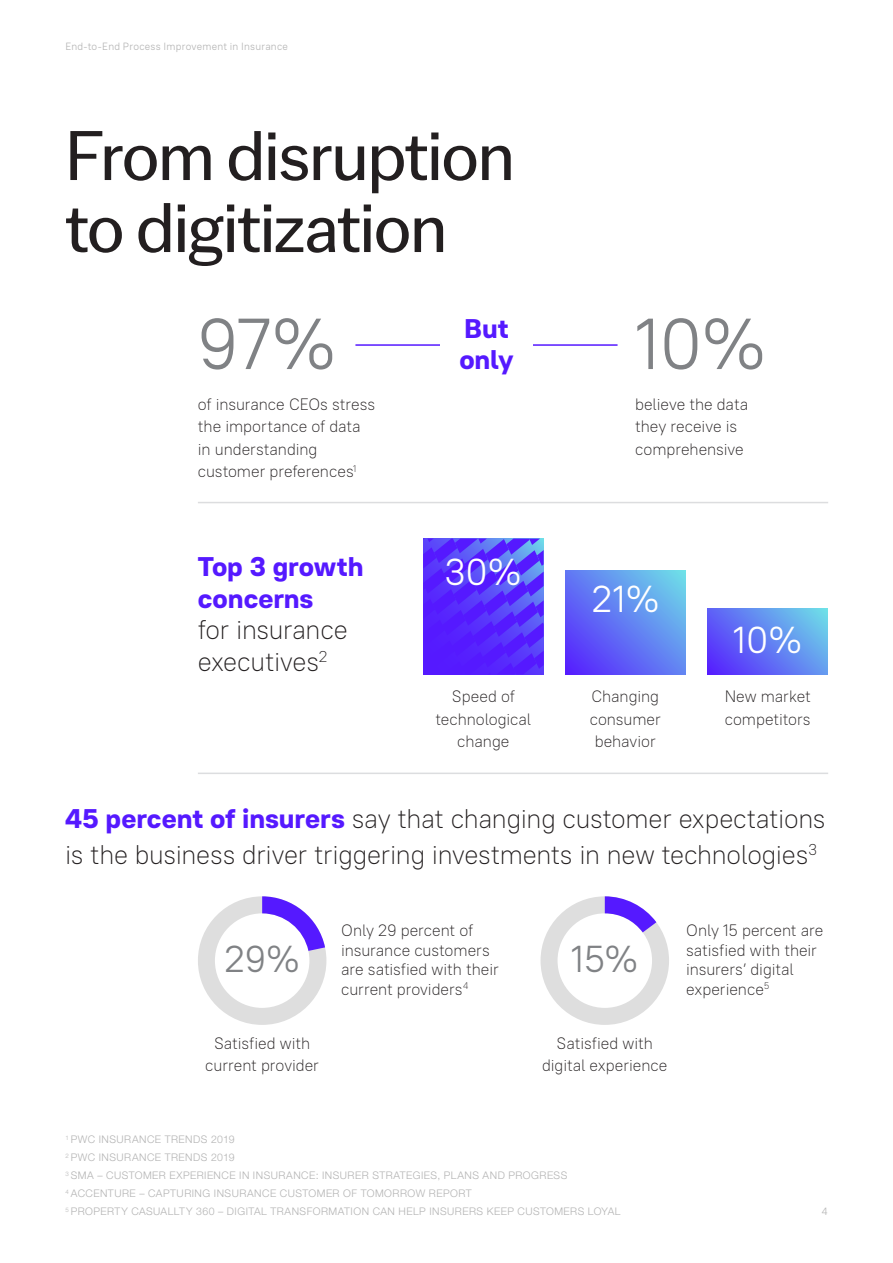
<style>
.page{position:relative;width:893px;height:1263px;background:#fff}
.page>*{position:absolute;margin:0;border:0;box-sizing:border-box;transform-origin:0 0}
.WP_H1_36_42_Bold{font:100 72px/72px "Co Fo X Beta 1";letter-spacing:-.01em;color:#231f20}
.WP_H1_36_42_Bold-2{font:300 72px "PT Root";color:#808285}
.WP_H1_36_42_Bold-3{font:300 37.5px "PT Root";color:#fff}
.WP_H1_36_42_Bold-4{font:300 37.5px "PT Root";color:#808285}
.WP_Intro_18_24{font:200 27px "PT Root";letter-spacing:-.01em;color:#231f20}
.WP_Intro_18_24-2{font:700 27px "PT Root";letter-spacing:-.005em;color:#5519ff}
.WP_Intro_18_24-3{font:200 16.5px/19.5px "PT Root";letter-spacing:-.005em;color:#231f20}
.Text_11_15{font:200 16.5px/22.5px "PT Root";letter-spacing:-.005em;color:#231f20;text-align:center}
.www_abbyy_com{font:300 10.5px "Helvetica Neue LTW1 G";letter-spacing:.05em;color:#b3b3b3}
.t1{font:300 10.5px "PT Root";letter-spacing:.02em;color:#b3b3b3}
.s1{font-weight:700;color:#5519ff}
</style>
<div class="page">
<hr style="left:355px;top:344px;width:263px;height:2px;background:#5519ff">
<div style="left:440px;top:299px;width:93px;height:93px;background:#fff"></div>
<hr style="left:198px;top:502px;width:630px;height:1px;background:#dcdddf">
<hr style="left:198px;top:773px;width:630px;height:1px;background:#dcdddf">
<svg style="left:423px;top:539px;width:121px;height:136px;background:#5831fc"></svg>
<svg style="left:565px;top:570px;width:120px;height:104px;background:#617df3"></svg>
<svg style="left:707px;top:609px;width:121px;height:65px;background:#617ef3"></svg>
<svg style="left:198px;top:896px;width:128px;height:129px"></svg>
<svg style="left:540px;top:896px;width:129px;height:129px"></svg>
<p class="t1" style="left:65px;top:39px;width:224px">End-to-End Process Improvement in Insurance</p>
<p class="WP_H1_36_42_Bold" style="left:65px;top:119px;width:451px">From disruption to digitization</p>
<p class="WP_H1_36_42_Bold-2" style="left:198px;top:298px;width:140px">97%</p>
<p class="WP_Intro_18_24-3" style="left:198px;top:394px;width:179px">of insurance CEOs stress</p>
<p class="WP_Intro_18_24-3" style="left:198px;top:416px;width:164px">the importance of data</p>
<p class="WP_Intro_18_24-3" style="left:198px;top:439px;width:121px">in understanding</p>
<p class="WP_Intro_18_24-3" style="left:198px;top:461px;width:160px">customer preferences<sup>1</sup></p>
<p class="WP_Intro_18_24-2" style="left:198px;top:549px;width:167px">Top 3 growth</p>
<p class="WP_Intro_18_24-2" style="left:198px;top:581px;width:117px">concerns</p>
<p class="WP_Intro_18_24" style="left:198px;top:612px;width:151px">for insurance</p>
<p class="WP_Intro_18_24" style="left:198px;top:644px;width:131px">executives<sup>2</sup></p>
<p class="WP_Intro_18_24-2" style="left:464px;top:311px;width:46px">But</p>
<p class="WP_Intro_18_24-2" style="left:459px;top:342px;width:56px">only</p>
<p class="WP_H1_36_42_Bold-3" style="left:445px;top:548px;width:78px">30%</p>
<p class="Text_11_15" style="left:452px;top:685px;width:64px">Speed of</p>
<p class="Text_11_15" style="left:435px;top:707px;width:97px">technological change</p>
<p class="WP_H1_36_42_Bold-2" style="left:635px;top:298px;width:133px">10%</p>
<p class="WP_Intro_18_24-3" style="left:635px;top:394px;width:115px">believe the data</p>
<p class="WP_Intro_18_24-3" style="left:635px;top:416px;width:103px">they receive is</p>
<p class="WP_Intro_18_24-3" style="left:635px;top:439px;width:110px">comprehensive</p>
<p class="WP_H1_36_42_Bold-3" style="left:592px;top:575px;width:69px">21%</p>
<p class="Text_11_15" style="left:590px;top:685px;width:73px;text-align:left">Changing consumer</p>
<p class="Text_11_15" style="left:595px;top:730px;width:63px">behavior</p>
<p class="WP_H1_36_42_Bold-3" style="left:733px;top:615px;width:70px">10%</p>
<p class="Text_11_15" style="left:725px;top:685px;width:88px">New market</p>
<p class="Text_11_15" style="left:725px;top:707px;width:87px">competitors</p>
<p class="WP_Intro_18_24" style="left:65px;top:801px;width:762px"><span class="s1">45 percent of insurers</span> say that changing customer expectations</p>
<p class="WP_Intro_18_24" style="left:65px;top:837px;width:753px">is the business driver triggering investments in new technologies<sup>3</sup></p>
<p class="WP_H1_36_42_Bold-4" style="left:224px;top:935px;width:77px">29%</p>
<p class="WP_Intro_18_24-3" style="left:341px;top:920px;width:159px">Only 29 percent of insurance customers are satisfied with their</p>
<p class="WP_Intro_18_24-3" style="left:341px;top:979px;width:129px">current providers<sup>4</sup></p>
<p class="WP_H1_36_42_Bold-4" style="left:571px;top:935px;width:68px">15%</p>
<p class="Text_11_15" style="left:205px;top:1031px;width:115px">Satisfied with current provider</p>
<p class="Text_11_15" style="left:542px;top:1031px;width:127px">Satisfied with digital experience</p>
<p class="WP_Intro_18_24-3" style="left:686px;top:920px;width:139px">Only 15 percent are satisfied with their insurers’ digital experience<sup>5</sup></p>
<p class="www_abbyy_com" style="left:65px;top:1133px;width:171px"><sup>1</sup> PWC INSURANCE TRENDS 2019</p>
<p class="www_abbyy_com" style="left:65px;top:1151px;width:171px"><sup>2</sup> PWC INSURANCE TRENDS 2019</p>
<p class="www_abbyy_com" style="left:65px;top:1169px;width:503px"><sup>3</sup> SMA – CUSTOMER EXPERIENCE IN INSURANCE: INSURER STRATEGIES, PLANS AND PROGRESS</p>
<p class="www_abbyy_com" style="left:65px;top:1187px;width:408px"><sup>4</sup> ACCENTURE – CAPTURING INSURANCE CUSTOMER OF TOMORROW REPORT</p>
<p class="www_abbyy_com" style="left:65px;top:1205px;width:557px"><sup>5</sup> PROPERTY CASUALLTY 360 – DIGITAL TRANSFORMATION CAN HELP INSURERS KEEP CUSTOMERS LOYAL</p>
<p class="t1" style="left:822px;top:1205px;width:7px">4</p>
</div>
